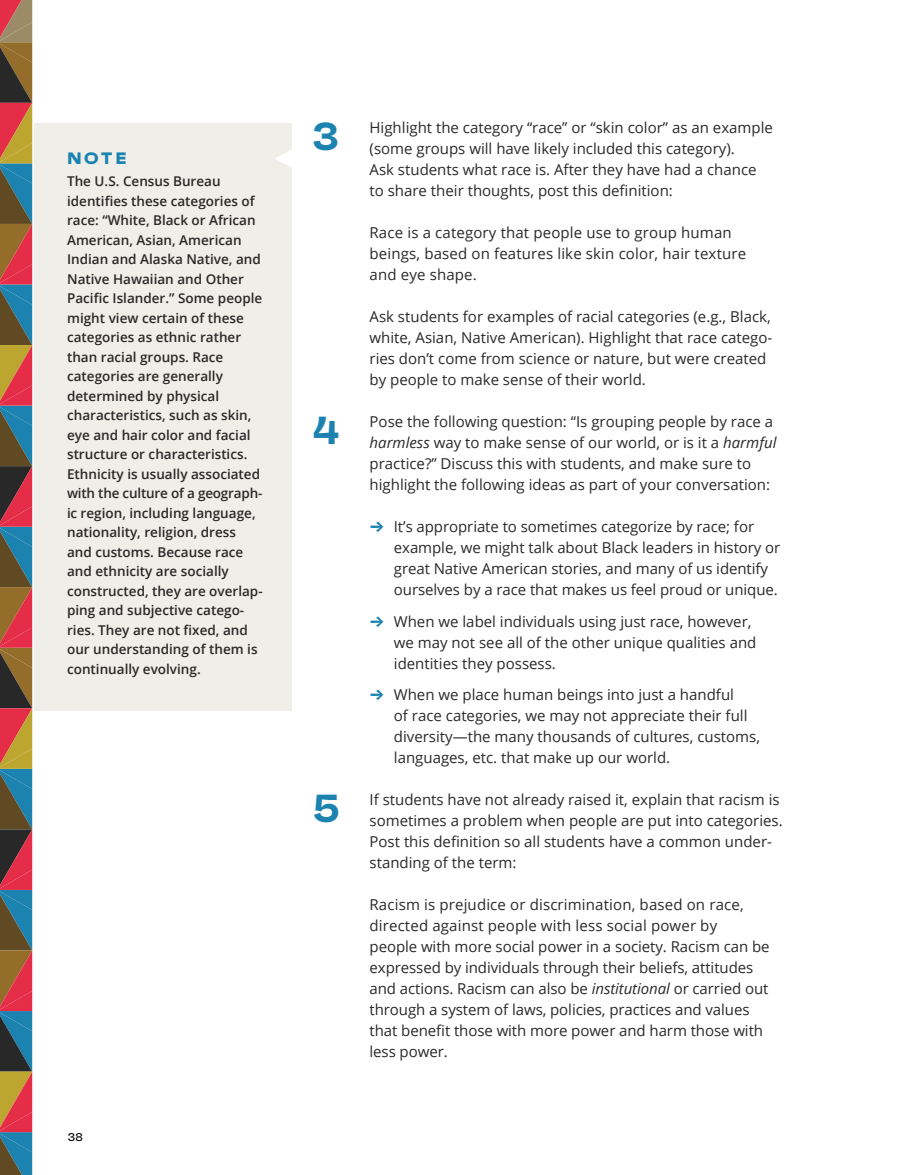
<style>
.page{position:relative;width:905px;height:1175px;background:#fff}
.page>*{position:absolute;margin:0;border:0;box-sizing:border-box;transform-origin:0 0}
.t1{font:700 expanded 39px "Faktum Test";color:#1c82b0}
.t2{font:800 expanded 16.5px "Faktum";color:#1c82b0}
.t3{font:15px/21px "Open Sans";color:#292929}
.t4{font:600 13.5px/19.5px "Open Sans";color:#292929}
.t5{font:500 expanded 11.25px "Faktum Test";color:#000}
.s1{font-style:italic}
.s2{font-family:"Faktum";font-weight:700;color:#1c82b0}
</style>
<div class="page">
<svg style="left:0;top:0;width:32px;height:1174px;background:#7f5c51"></svg>
<div style="left:34px;top:123px;width:257px;height:587px;background:#f0eee8"></div>
<svg style="left:275px;top:141px;width:17px;height:35px"></svg>
<p class="t2" style="left:67px;top:147px;width:61px">NOTE</p>
<p class="t4" style="left:67px;top:171px;width:197px">The U.S. Census Bureau identifies these categories of race: “White, Black or African<br>American, Asian, American<br>Indian and Alaska Native, and<br>Native Hawaiian and Other<br>Pacific Islander.” Some people might view certain of these categories as ethnic rather than racial groups. Race categories are generally determined by physical characteristics, such as skin, eye and hair color and facial structure or characteristics.<br>Ethnicity is usually associated with the culture of a geograph&shy;ic region, including language, nationality, religion, dress and customs. Because race and ethnicity are socially constructed, they are overlap&shy;ping and subjective catego&shy;ries. They are not fixed, and our understanding of them is continually evolving.</p>
<p class="t5" style="left:68px;top:1133px;width:17px">38</p>
<h1 class="t1" style="left:313px;top:120px;width:27px">3</h1>
<p class="t3" style="left:369px;top:117px;width:405px">Highlight the category “race” or “skin color” as an example (some groups will have likely included this category).<br>Ask students what race is. After they have had a chance to share their thoughts, post this definition:</p>
<p class="t3" style="left:369px;top:222px;width:378px">Race is a category that people use to group human beings, based on features like skin color, hair texture and eye shape.</p>
<p class="t3" style="left:369px;top:306px;width:404px">Ask students for examples of racial categories (e.g., Black, white, Asian, Native American). Highlight that race catego&shy;ries don’t come from science or nature, but were created by people to make sense of their world.</p>
<h1 class="t1" style="left:313px;top:414px;width:28px">4</h1>
<p class="t3" style="left:369px;top:411px;width:408px">Pose the following question: “Is grouping people by race a <span class="s1">harmless</span> way to make sense of our world, or is it a <span class="s1">harmful </span>practice?” Discuss this with students, and make sure to highlight the following ideas as part of your conversation:</p>
<p class="t3" style="left:394px;top:516px;width:388px;text-indent:-24px"><span class="s2">→</span> It’s appropriate to sometimes categorize by race; for example, we might talk about Black leaders in history or great Native American stories, and many of us identify ourselves by a race that makes us feel proud or unique.</p>
<p class="t3" style="left:394px;top:610px;width:364px;text-indent:-24px"><span class="s2">→</span> When we label individuals using just race, however, we may not see all of the other unique qualities and identities they possess.</p>
<p class="t3" style="left:394px;top:684px;width:367px;text-indent:-24px"><span class="s2">→</span> When we place human beings into just a handful<br>of race categories, we may not appreciate their full diversity—the many thousands of cultures, customs, languages, etc. that make up our world.</p>
<h1 class="t1" style="left:313px;top:792px;width:28px">5</h1>
<p class="t3" style="left:369px;top:789px;width:414px">If students have not already raised it, explain that racism is sometimes a problem when people are put into categories.<br>Post this definition so all students have a common under&shy;standing of the term:</p>
<p class="t3" style="left:369px;top:894px;width:401px">Racism is prejudice or discrimination, based on race, directed against people with less social power by<br>people with more social power in a society. Racism can be expressed by individuals through their beliefs, attitudes and actions. Racism can also be <span class="s1">institutional</span> or carried out through a system of laws, policies, practices and values that benefit those with more power and harm those with less power.</p>
</div>
